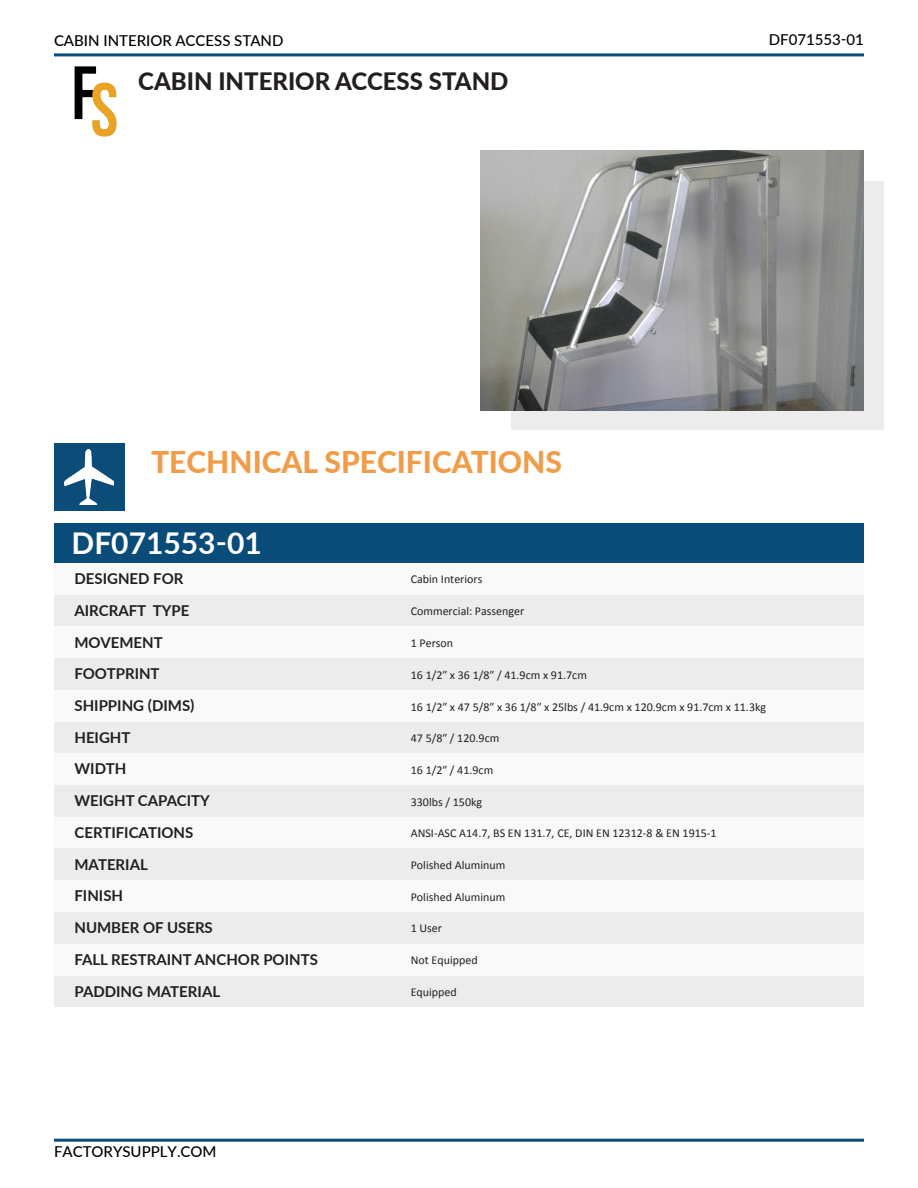
<style>
.page{position:relative;width:918px;height:1188px;background:#fff}
.page>*{position:absolute;margin:0;border:0;box-sizing:border-box;transform-origin:0 0}
.t1{font:800 30px "Lato";color:#f19c49}
.t2{font:700 30px "Lato";color:#fff}
.t3{font:800 24px "Lato";color:#231f20}
.t4{font:700 15px "Lato";color:#231f20}
.t5{font:500 15px "Lato";color:#000}
.t6{font:12px "Calibri";color:#231f20}
</style>
<div class="page">
<div style="left:511px;top:182px;width:373px;height:248px;background:#ececec"></div>
<hr style="left:54px;top:53px;width:810px;height:3px;background:#0c4c78">
<div style="left:54px;top:443px;width:70px;height:68px;background:#0c4c78"></div>
<img style="left:65px;top:450px;width:48px;height:54px">
<div style="left:54px;top:524px;width:810px;height:39px;background:#0a4c79"></div>
<div style="left:54px;top:595px;width:393px;height:32px;background:#ececec"></div>
<div style="left:54px;top:563px;width:393px;height:32px;background:#f9f9f9"></div>
<div style="left:54px;top:627px;width:393px;height:31px;background:#f9f9f9"></div>
<div style="left:54px;top:690px;width:393px;height:32px;background:#f9f9f9"></div>
<div style="left:54px;top:658px;width:393px;height:32px;background:#ececec"></div>
<div style="left:54px;top:785px;width:393px;height:32px;background:#ececec"></div>
<div style="left:54px;top:722px;width:393px;height:31px;background:#ececec"></div>
<div style="left:54px;top:753px;width:393px;height:32px;background:#f9f9f9"></div>
<div style="left:54px;top:817px;width:393px;height:32px;background:#f9f9f9"></div>
<div style="left:407px;top:595px;width:457px;height:32px;background:#ececec"></div>
<div style="left:407px;top:563px;width:152px;height:32px;background:#f9f9f9"></div>
<div style="left:407px;top:627px;width:152px;height:31px;background:#f9f9f9"></div>
<div style="left:407px;top:690px;width:457px;height:32px;background:#f9f9f9"></div>
<div style="left:407px;top:658px;width:457px;height:32px;background:#ececec"></div>
<div style="left:407px;top:785px;width:152px;height:32px;background:#ececec"></div>
<div style="left:407px;top:722px;width:152px;height:32px;background:#ececec"></div>
<div style="left:407px;top:753px;width:152px;height:32px;background:#f9f9f9"></div>
<div style="left:407px;top:817px;width:457px;height:32px;background:#f9f9f9"></div>
<div style="left:54px;top:880px;width:393px;height:32px;background:#f9f9f9"></div>
<div style="left:54px;top:849px;width:393px;height:31px;background:#ececec"></div>
<div style="left:54px;top:912px;width:393px;height:32px;background:#ececec"></div>
<div style="left:407px;top:880px;width:457px;height:32px;background:#f9f9f9"></div>
<div style="left:407px;top:849px;width:152px;height:31px;background:#ececec"></div>
<div style="left:407px;top:912px;width:152px;height:32px;background:#ececec"></div>
<div style="left:559px;top:563px;width:153px;height:32px;background:#f9f9f9"></div>
<div style="left:559px;top:627px;width:153px;height:31px;background:#f9f9f9"></div>
<div style="left:559px;top:785px;width:153px;height:32px;background:#ececec"></div>
<div style="left:559px;top:722px;width:153px;height:32px;background:#ececec"></div>
<div style="left:559px;top:753px;width:153px;height:32px;background:#f9f9f9"></div>
<div style="left:559px;top:849px;width:153px;height:31px;background:#ececec"></div>
<div style="left:559px;top:912px;width:153px;height:32px;background:#ececec"></div>
<div style="left:712px;top:563px;width:152px;height:32px;background:#f9f9f9"></div>
<div style="left:712px;top:627px;width:152px;height:31px;background:#f9f9f9"></div>
<div style="left:712px;top:785px;width:152px;height:32px;background:#ececec"></div>
<div style="left:712px;top:722px;width:152px;height:32px;background:#ececec"></div>
<div style="left:712px;top:753px;width:152px;height:32px;background:#f9f9f9"></div>
<div style="left:712px;top:849px;width:152px;height:31px;background:#ececec"></div>
<div style="left:712px;top:912px;width:152px;height:32px;background:#ececec"></div>
<div style="left:54px;top:976px;width:393px;height:31px;background:#ececec"></div>
<div style="left:54px;top:944px;width:393px;height:32px;background:#f9f9f9"></div>
<div style="left:407px;top:976px;width:152px;height:31px;background:#ececec"></div>
<div style="left:407px;top:944px;width:152px;height:32px;background:#f9f9f9"></div>
<div style="left:559px;top:976px;width:153px;height:31px;background:#ececec"></div>
<div style="left:559px;top:944px;width:153px;height:32px;background:#f9f9f9"></div>
<div style="left:712px;top:976px;width:152px;height:31px;background:#ececec"></div>
<div style="left:712px;top:944px;width:152px;height:32px;background:#f9f9f9"></div>
<hr style="left:54px;top:1139px;width:810px;height:3px;background:#0c4c78">
<img style="left:480px;top:151px;width:384px;height:260px">
<img style="left:74px;top:66px;width:43px;height:71px">
<p class="t5" style="left:54px;top:29px;width:231px">CABIN INTERIOR ACCESS STAND</p>
<p class="t5" style="left:769px;top:29px;width:97px">DF071553-01</p>
<p class="t3" style="left:138px;top:63px;width:372px">CABIN INTERIOR ACCESS STAND</p>
<p class="t1" style="left:151px;top:440px;width:412px">TECHNICAL SPECIFICATIONS</p>
<p class="t2" style="left:72px;top:521px;width:192px">DF071553-01</p>
<p class="t4" style="left:74px;top:568px;width:110px">DESIGNED FOR</p>
<p class="t6" style="left:411px;top:572px;width:73px">Cabin Interiors</p>
<p class="t4" style="left:74px;top:599px;width:116px">AIRCRAFT TYPE</p>
<p class="t6" style="left:411px;top:604px;width:115px">Commercial: Passenger</p>
<p class="t4" style="left:74px;top:631px;width:90px">MOVEMENT</p>
<p class="t6" style="left:411px;top:635px;width:44px">1 Person</p>
<p class="t4" style="left:74px;top:663px;width:87px">FOOTPRINT</p>
<p class="t6" style="left:411px;top:667px;width:178px">16 1/2″ x 36 1/8″ / 41.9cm x 91.7cm</p>
<p class="t4" style="left:74px;top:694px;width:122px">SHIPPING (DIMS)</p>
<p class="t6" style="left:411px;top:699px;width:357px">16 1/2″ x 47 5/8″ x 36 1/8″ x 25lbs / 41.9cm x 120.9cm x 91.7cm x 11.3kg</p>
<p class="t4" style="left:74px;top:726px;width:58px">HEIGHT</p>
<p class="t4" style="left:74px;top:758px;width:53px">WIDTH</p>
<p class="t6" style="left:411px;top:731px;width:90px">47 5/8″ / 120.9cm</p>
<p class="t6" style="left:411px;top:762px;width:84px">16 1/2″ / 41.9cm</p>
<p class="t4" style="left:74px;top:790px;width:137px">WEIGHT CAPACITY</p>
<p class="t6" style="left:411px;top:794px;width:73px">330lbs / 150kg</p>
<p class="t4" style="left:74px;top:821px;width:120px">CERTIFICATIONS</p>
<p class="t6" style="left:411px;top:826px;width:307px">ANSI-ASC A14.7, BS EN 131.7, CE, DIN EN 12312-8 &amp; EN 1915-1</p>
<p class="t4" style="left:74px;top:853px;width:75px">MATERIAL</p>
<p class="t6" style="left:411px;top:857px;width:96px">Polished Aluminum</p>
<p class="t4" style="left:74px;top:885px;width:50px">FINISH</p>
<p class="t6" style="left:411px;top:889px;width:96px">Polished Aluminum</p>
<p class="t4" style="left:74px;top:917px;width:140px">NUMBER OF USERS</p>
<p class="t6" style="left:411px;top:921px;width:33px">1 User</p>
<p class="t4" style="left:74px;top:948px;width:245px">FALL RESTRAINT ANCHOR POINTS</p>
<p class="t6" style="left:411px;top:953px;width:68px">Not Equipped</p>
<p class="t4" style="left:74px;top:980px;width:147px">PADDING MATERIAL</p>
<p class="t6" style="left:411px;top:984px;width:48px">Equipped</p>
<p class="t5" style="left:54px;top:1140px;width:164px">FACTORYSUPPLY.COM</p>
</div>
